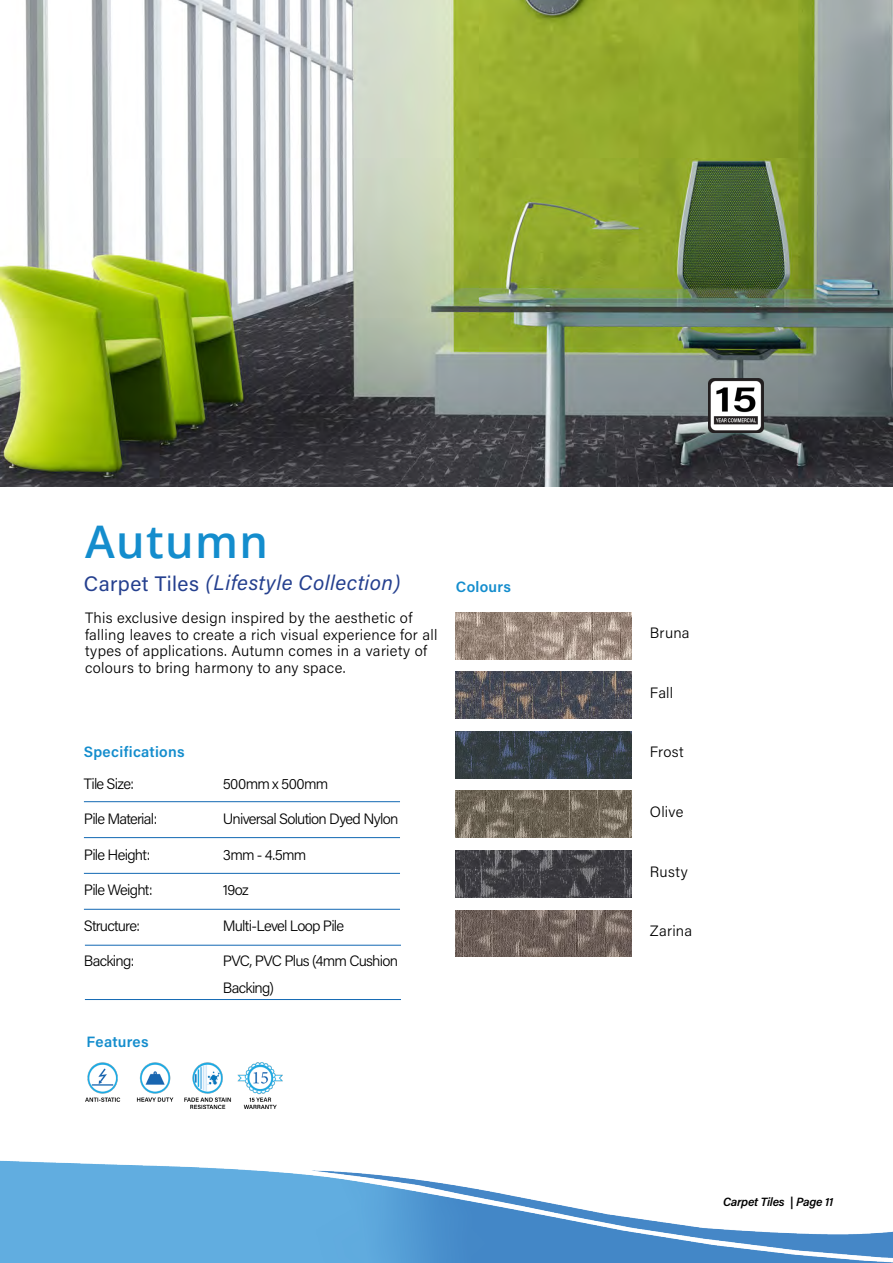
<style>
.page{position:relative;width:893px;height:1263px;background:#fff}
.page>*{position:absolute;margin:0;border:0;box-sizing:border-box;transform-origin:0 0}
.t1{font:600 45px "Open Sans";letter-spacing:.03em;color:#148dcd}
.t2{font:italic 21px "Acumin Pro";letter-spacing:.02em;color:#25408f}
.t3{font:300 15px/16.5px "Acumin Pro";letter-spacing:.015em;color:#000}
.t4{font:300 15px/27px "Acumin Pro";letter-spacing:-.05em;color:#000}
.t5{font:600 15px "Acumin Pro";letter-spacing:.02em;color:#148dcd}
.t6{font:300 15px "Acumin Pro";letter-spacing:-.055em;color:#000}
.t7{font:300 15px "Acumin Pro";letter-spacing:-.04em;color:#000}
.t8{font:italic 600 12px "Acumin Pro";letter-spacing:-.02em;color:#000}
.s1{font-style:normal}
</style>
<div class="page">
<img style="left:0;top:0;width:893px;height:486px">
<img style="left:455px;top:791px;width:177px;height:47px">
<img style="left:455px;top:850px;width:177px;height:47px">
<img style="left:455px;top:672px;width:177px;height:47px">
<img style="left:455px;top:731px;width:177px;height:47px">
<img style="left:455px;top:612px;width:177px;height:47px">
<img style="left:455px;top:910px;width:177px;height:47px">
<img style="left:85px;top:1062px;width:198px;height:46px">
<img style="left:708px;top:378px;width:56px;height:54px">
<hr style="left:84px;top:801px;width:316px;height:1px;background:#1268b3">
<hr style="left:84px;top:837px;width:316px;height:1px;background:#1268b3">
<hr style="left:84px;top:873px;width:316px;height:1px;background:#1268b3">
<hr style="left:84px;top:909px;width:316px;height:1px;background:#1268b3">
<hr style="left:85px;top:945px;width:316px;height:1px;background:#1268b3">
<hr style="left:85px;top:999px;width:316px;height:1px;background:#1268b3">
<img style="left:0;top:1160px;width:893px;height:103px">
<h1 class="t1" style="left:85px;top:511px;width:184px">Autumn</h1>
<h2 class="t2" style="left:84px;top:568px;width:318px"><span class="s1">Carpet Tiles</span> (Lifestyle Collection)</h2>
<p class="t3" style="left:85px;top:609px;width:354px">This exclusive design inspired by the aesthetic of falling leaves to create a rich visual experience for all types of applications. Autumn comes in a variety of colours to bring harmony to any space.</p>
<p class="t5" style="left:456px;top:576px;width:57px">Colours</p>
<p class="t5" style="left:84px;top:742px;width:102px">Specifications</p>
<p class="t4" style="left:84px;top:769px;width:52px">Tile Size:</p>
<p class="t6" style="left:84px;top:809px;width:75px">Pile Material:</p>
<p class="t4" style="left:84px;top:840px;width:68px">Pile Height:</p>
<p class="t4" style="left:84px;top:876px;width:70px">Pile Weight:</p>
<p class="t6" style="left:84px;top:915px;width:58px">Structure:</p>
<p class="t4" style="left:84px;top:947px;width:52px">Backing:</p>
<p class="t5" style="left:87px;top:1031px;width:64px">Features</p>
<p class="t7" style="left:223px;top:773px;width:107px">500mm x 500mm</p>
<p class="t4" style="left:223px;top:805px;width:177px">Universal Solution Dyed Nylon</p>
<p class="t3" style="left:223px;top:846px;width:85px">3mm - 4.5mm</p>
<p class="t3" style="left:223px;top:881px;width:27px">19oz</p>
<p class="t4" style="left:223px;top:911px;width:123px">Multi-Level Loop Pile</p>
<p class="t4" style="left:223px;top:947px;width:177px">PVC, PVC Plus (4mm Cushion<br>Backing)</p>
<p class="t3" style="left:650px;top:624px;width:42px">Bruna</p>
<p class="t3" style="left:650px;top:684px;width:25px">Fall</p>
<p class="t3" style="left:650px;top:743px;width:36px">Frost</p>
<p class="t3" style="left:650px;top:803px;width:35px">Olive</p>
<p class="t3" style="left:650px;top:862px;width:39px">Rusty</p>
<p class="t3" style="left:650px;top:922px;width:44px">Zarina</p>
<p class="t8" style="left:723px;top:1193px;width:112px">Carpet Tiles | Page 11</p>
</div>
